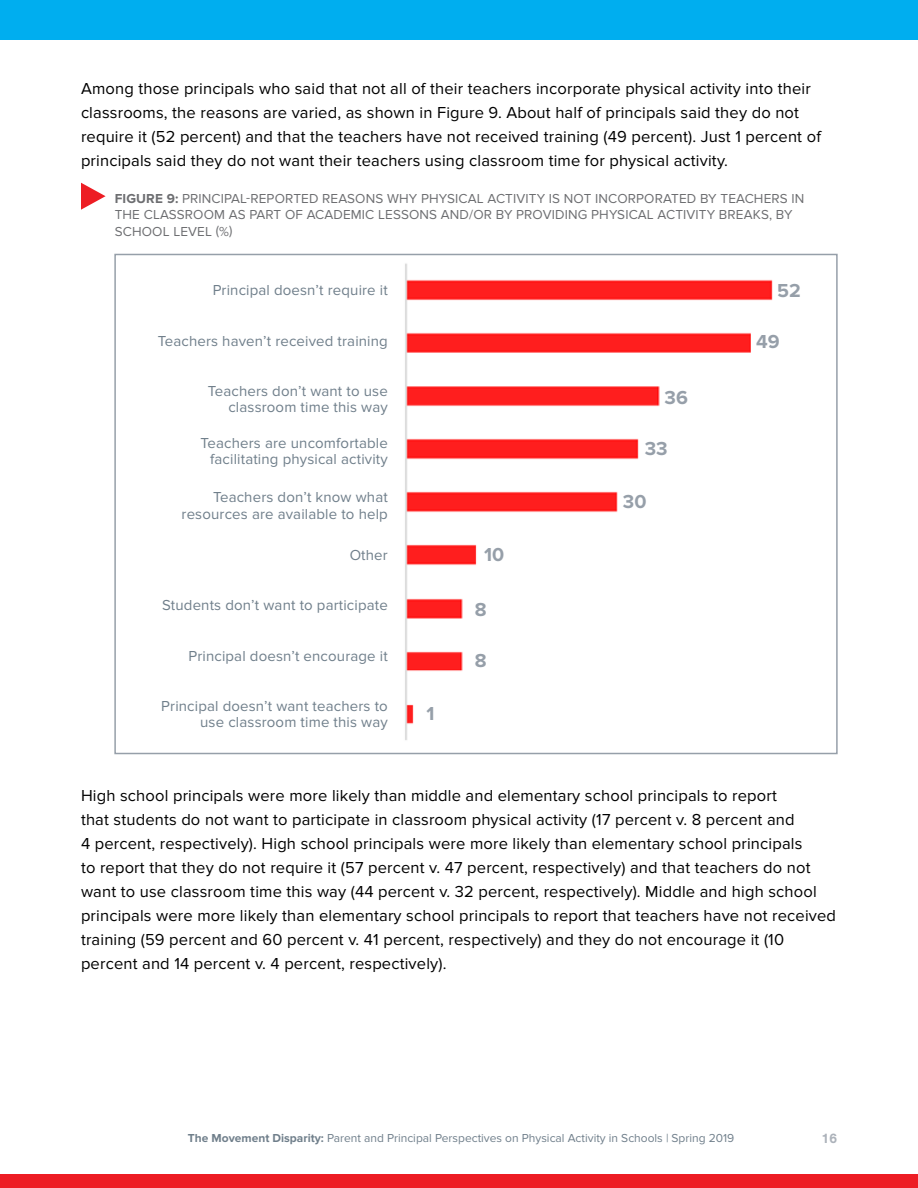
<style>
.page{position:relative;width:918px;height:1188px;background:#fff}
.page>*{position:absolute;margin:0;border:0;box-sizing:border-box;transform-origin:0 0}
.t1{font:700 19.5px "Proxima Nova";letter-spacing:.01em;color:#969fa9}
.t2{font:16.5px/24px "Proxima Nova";letter-spacing:.01em;color:#000}
.t3{font:15px/16.5px "Proxima Nova";letter-spacing:.01em;color:#707f8b;text-align:right}
.t4{font:13.5px/16.5px "Proxima Nova";letter-spacing:.01em;color:#6d6e71}
.t5{font:500 13.5px "AG Schoolbook";color:#acb2ba}
.t6{font:12px "Proxima Nova";color:#707f8b}
.s1{font-weight:700}
</style>
<div class="page">
<div style="left:0;top:0;width:918px;height:40px;background:#00aeef"></div>
<div style="left:0;top:1174px;width:918px;height:14px;background:#ed1d24"></div>
<svg style="left:81px;top:183px;width:25px;height:27px"></svg>
<div style="left:114px;top:254px;width:724px;height:500px;border:2px solid #969fa9"></div>
<img style="left:405px;top:263px;width:368px;height:477px">
<div style="left:752px;top:333px;width:32px;height:22px;background:#fff"></div>
<div style="left:660px;top:388px;width:32px;height:22px;background:#fff"></div>
<div style="left:640px;top:440px;width:32px;height:22px;background:#fff"></div>
<div style="left:618px;top:493px;width:33px;height:21px;background:#fff"></div>
<div style="left:478px;top:546px;width:32px;height:21px;background:#fff"></div>
<div style="left:465px;top:600px;width:32px;height:22px;background:#fff"></div>
<div style="left:465px;top:652px;width:32px;height:21px;background:#fff"></div>
<div style="left:414px;top:705px;width:33px;height:21px;background:#fff"></div>
<p class="t2" style="left:81px;top:77px;width:742px">Among those principals who said that not all of their teachers incorporate physical activity into their classrooms, the reasons are varied, as shown in Figure 9. About half of principals said they do not require it (52 percent) and that the teachers have not received training (49 percent). Just 1 percent of principals said they do not want their teachers using classroom time for physical activity.</p>
<p class="t4" style="left:115px;top:190px;width:691px"><span class="s1">FIGURE 9:</span> PRINCIPAL-REPORTED REASONS WHY PHYSICAL ACTIVITY IS NOT INCORPORATED BY TEACHERS IN<br>THE CLASSROOM AS PART OF ACADEMIC LESSONS AND/OR BY PROVIDING PHYSICAL ACTIVITY BREAKS, BY<br>SCHOOL LEVEL (%)</p>
<p class="t3" style="left:213px;top:282px;width:177px">Principal doesn’t require it</p>
<p class="t3" style="left:158px;top:333px;width:232px">Teachers haven’t received training</p>
<p class="t3" style="left:208px;top:383px;width:181px">Teachers don’t want to use classroom time this way</p>
<p class="t3" style="left:201px;top:435px;width:189px">Teachers are uncomfortable facilitating physical activity</p>
<p class="t3" style="left:182px;top:489px;width:208px">Teachers don’t know what resources are available to help</p>
<p class="t3" style="left:350px;top:547px;width:40px">Other</p>
<p class="t3" style="left:162px;top:597px;width:227px">Students don’t want to participate</p>
<p class="t3" style="left:188px;top:648px;width:201px">Principal doesn’t encourage it</p>
<p class="t3" style="left:161px;top:698px;width:228px">Principal doesn’t want teachers to use classroom time this way</p>
<p class="t1" style="left:426px;top:703px;width:10px">1</p>
<p class="t1" style="left:484px;top:543px;width:22px">10</p>
<p class="t1" style="left:475px;top:598px;width:13px">8</p>
<p class="t1" style="left:475px;top:649px;width:13px">8</p>
<p class="t1" style="left:664px;top:386px;width:25px">36</p>
<p class="t1" style="left:645px;top:438px;width:25px">33</p>
<p class="t1" style="left:623px;top:491px;width:25px">30</p>
<p class="t1" style="left:777px;top:279px;width:25px">52</p>
<p class="t1" style="left:756px;top:331px;width:25px">49</p>
<p class="t2" style="left:81px;top:784px;width:757px">High school principals were more likely than middle and elementary school principals to report<br>that students do not want to participate in classroom physical activity (17 percent v. 8 percent and<br>4 percent, respectively). High school principals were more likely than elementary school principals<br>to report that they do not require it (57 percent v. 47 percent, respectively) and that teachers do not want to use classroom time this way (44 percent v. 32 percent, respectively). Middle and high school principals were more likely than elementary school principals to report that teachers have not received training (59 percent and 60 percent v. 41 percent, respectively) and they do not encourage it (10 percent and 14 percent v. 4 percent, respectively).</p>
<p class="t6" style="left:188px;top:1131px;width:548px"><span class="s1">The Movement Disparity:</span> Parent and Principal Perspectives on Physical Activity in Schools | Spring 2019</p>
<p class="t5" style="left:822px;top:1130px;width:17px">16</p>
</div>
